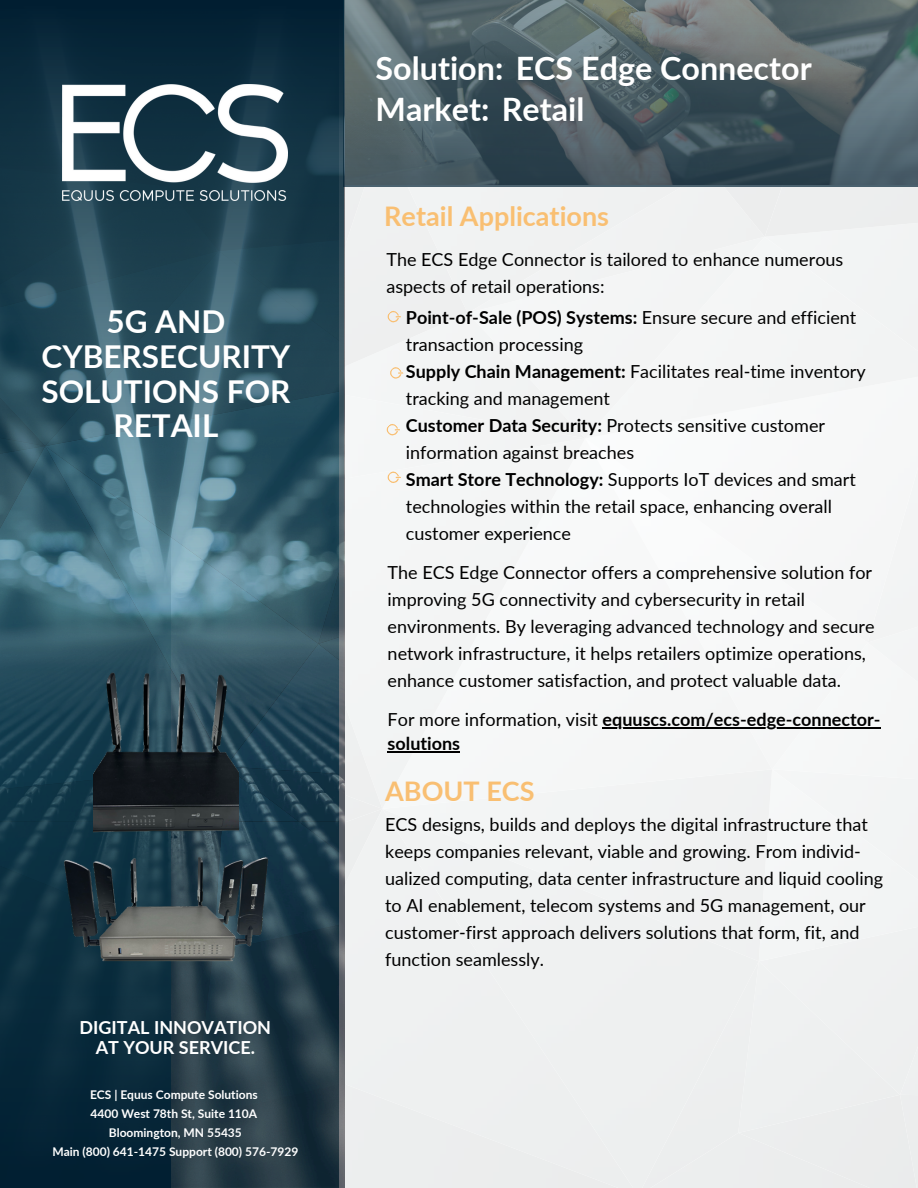
<style>
.page{position:relative;width:918px;height:1188px;background:#fff}
.page>*{position:absolute;margin:0;border:0;box-sizing:border-box;transform-origin:0 0}
.t1{font:700 32.25px "Lato";color:#fff}
.t2{font:700 31.5px/34.8px "Lato";color:#fff;text-align:center}
.t3{font:700 27px "Lato";color:#f9bf72}
.t4{font:18px/27px "Lato";color:#000}
.t5{font:700 18px "Lato";color:#000}
.t6{font:700 18px/20.2px "Lato";color:#fff;text-align:center}
.t7{font:700 12px "Lato";color:#fff}
.s1{font-weight:700}
.s2{font-weight:400}
</style>
<div class="page">
<div style="left:340px;top:0;width:578px;height:1188px;background:#f2f4f4"></div>
<img style="left:170px;top:692px;width:174px;height:496px">
<svg style="left:0;top:0;width:344px;height:692px;background:#2b4e5d"></svg>
<svg style="left:0;top:496px;width:170px;height:692px;background:#1f4455"></svg>
<img style="left:93px;top:653px;width:145px;height:177px">
<img style="left:60px;top:830px;width:212px;height:158px">
<svg style="left:387px;top:310px;width:14px;height:13px"></svg>
<svg style="left:390px;top:367px;width:14px;height:12px"></svg>
<svg style="left:386px;top:424px;width:14px;height:12px"></svg>
<svg style="left:387px;top:471px;width:14px;height:12px"></svg>
<hr style="left:603px;top:728px;width:278px;height:1px;background:#000">
<hr style="left:388px;top:752px;width:72px;height:1px;background:#000">
<svg style="left:344px;top:0;width:574px;height:186px;background:#4e5f66"></svg>
<img style="left:63px;top:84px;width:225px;height:116px">
<p class="t2" style="left:41px;top:303px;width:250px">5G AND<br>CYBERSECURITY<br>SOLUTIONS FOR<br>RETAIL</p>
<p class="t6" style="left:80px;top:1017px;width:193px">DIGITAL INNOVATION<br>AT YOUR SERVICE.</p>
<p class="t7" style="left:90px;top:1087px;width:169px">ECS | Equus Compute Solutions</p>
<h1 class="t7" style="left:91px;top:1106px;width:168px">4400 West 78th St, Suite 110A</h1>
<p class="t7" style="left:109px;top:1125px;width:135px">Bloomington, MN 55435</p>
<p class="t7" style="left:52px;top:1144px;width:247px">Main (800) 641-1475 Support (800) 576-7929</p>
<h3 class="t1" style="left:376px;top:48px;width:438px">Solution: ECS Edge Connector</h3>
<h3 class="t1" style="left:376px;top:89px;width:210px">Market: Retail</h3>
<h4 class="t3" style="left:384px;top:199px;width:226px">Retail Applications</h4>
<p class="t4" style="left:386px;top:245px;width:458px">The ECS Edge Connector is tailored to enhance numerous aspects of retail operations:</p>
<p class="t4" style="left:406px;top:303px;width:461px"><span class="s1">Point-of-Sale (POS) Systems:</span> Ensure secure and efficient transaction processing<br><span class="s1">Supply Chain Management:</span> Facilitates real-time inventory tracking and management<br><span class="s1">Customer Data Security:</span> Protects sensitive customer information against breaches<br><span class="s1">Smart Store Technology:</span> Supports IoT devices and smart technologies within the retail space, enhancing overall customer experience</p>
<p class="t4" style="left:388px;top:559px;width:488px">The ECS Edge Connector offers a comprehensive solution for improving 5G connectivity and cybersecurity in retail environments. By leveraging advanced technology and secure network infrastructure, it helps retailers optimize operations, enhance customer satisfaction, and protect valuable data.</p>
<p class="t5" style="left:388px;top:708px;width:494px"><span class="s2">For more information, visit</span> equuscs.com/ecs-edge-connector-</p>
<p class="t5" style="left:388px;top:732px;width:74px">solutions</p>
<p class="t3" style="left:385px;top:775px;width:151px">ABOUT ECS</p>
<p class="t4" style="left:385px;top:810px;width:499px">ECS designs, builds and deploys the digital infrastructure that keeps companies relevant, viable and growing. From individ&shy;ualized computing, data center infrastructure and liquid cooling to AI enablement, telecom systems and 5G management, our customer-first approach delivers solutions that form, fit, and function seamlessly.</p>
</div>
